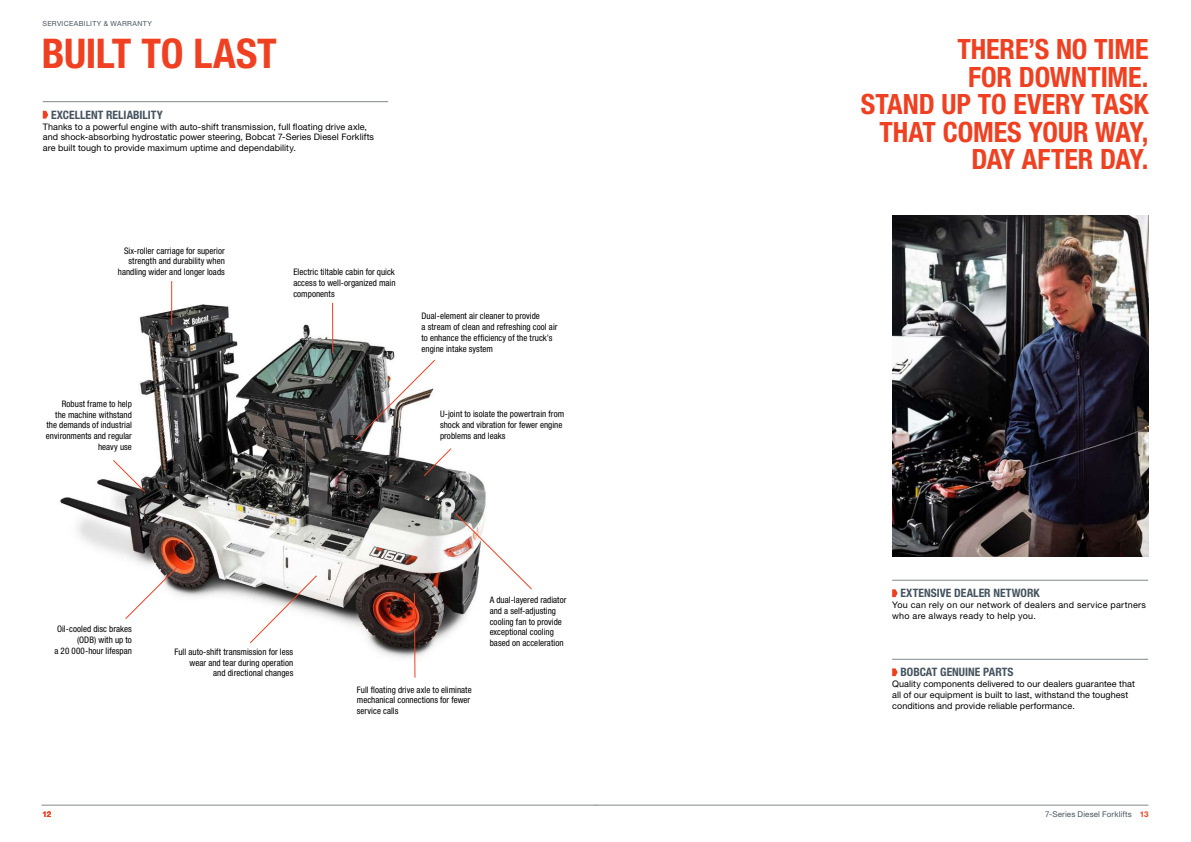
<style>
.page{position:relative;width:1191px;height:842px;background:#fff}
.page>*{position:absolute;margin:0;border:0;box-sizing:border-box;transform-origin:0 0}
.t1{font:700 condensed 41px "Helvetica Neue LT Pro";color:#ef4122}
.t2{font:700 condensed 28px/27.6px "Helvetica Neue LT Pro";letter-spacing:-.005em;color:#ef4122}
.t3{font:700 condensed 11.6px "Helvetica Neue LT Pro";color:#45545f}
.t4{font:condensed 9px/10.8px "Helvetica Neue LT Pro";letter-spacing:.005em;color:#000}
.t5{font:9px/10.8px "Helvetica Neue LT Pro";letter-spacing:.01em;color:#000}
.t6{font:9px/10.8px "Helvetica Neue LT Pro";letter-spacing:.03em;color:#000}
.t7{font:8px "Helvetica Neue LT Pro";letter-spacing:.015em;color:#45545f}
.t8{font:700 8px "Helvetica Neue LT Pro";color:#ef4122}
.t9{font:7px "Helvetica Neue LT Pro";letter-spacing:.05em;color:#45545f}
.s1{font-weight:700;color:#ef4122}
</style>
<div class="page">
<img style="left:60px;top:281px;width:472px;height:397px">
<hr style="left:595px;top:805px;width:553px;height:1px;background:#7e878c">
<img style="left:892px;top:216px;width:256px;height:340px">
<hr style="left:42px;top:805px;width:554px;height:1px;background:#7e878c">
<hr style="left:43px;top:102px;width:345px;height:1px;background:#7e878c">
<svg style="left:43px;top:111px;width:5px;height:8px"></svg>
<hr style="left:892px;top:659px;width:256px;height:1px;background:#7e878c">
<svg style="left:892px;top:668px;width:5px;height:8px"></svg>
<hr style="left:892px;top:580px;width:256px;height:1px;background:#7e878c">
<svg style="left:892px;top:589px;width:5px;height:8px"></svg>
<hr style="left:171px;top:281px;width:1px;height:44px;background:#ef4122">
<svg style="left:424px;top:448px;width:27px;height:28px"></svg>
<svg style="left:455px;top:513px;width:77px;height:76px"></svg>
<svg style="left:355px;top:360px;width:80px;height:80px"></svg>
<svg style="left:113px;top:460px;width:32px;height:32px"></svg>
<svg style="left:125px;top:566px;width:53px;height:53px"></svg>
<svg style="left:414px;top:593px;width:1px;height:85px"></svg>
<svg style="left:250px;top:575px;width:67px;height:68px"></svg>
<hr style="left:332px;top:303px;width:1px;height:49px;background:#ef4122">
<p class="t9" style="left:43px;top:19px;width:111px">SERVICEABILITY &amp; WARRANTY</p>
<h1 class="t1" style="left:42px;top:29px;width:173px">BUILT TO LAST</h1>
<h2 class="t2" style="left:968px;top:35px;width:180px;text-indent:-11px">THERE’S NO TIME<br>FOR</h2>
<h2 class="t2" style="left:1019px;top:62px;width:131px">DOWNTIME.</h2>
<h2 class="t2" style="left:861px;top:90px;width:289px">STAND UP TO EVERY TASK</h2>
<h2 class="t2" style="left:879px;top:118px;width:270px">THAT COMES YOUR WAY,</h2>
<h2 class="t2" style="left:971px;top:145px;width:66px">DAY AFTER</h2>
<h2 class="t2" style="left:1100px;top:145px;width:50px">DAY.</h2>
<p class="t3" style="left:51px;top:108px;width:113px">EXCELLENT RELIABILITY</p>
<p class="t5" style="left:43px;top:121px;width:333px">Thanks to a powerful engine with auto-shift transmission, full floating drive axle, and shock-absorbing hydrostatic power steering, Bobcat 7-Series Diesel Forklifts are built tough to provide maximum uptime and dependability.</p>
<p class="t4" style="left:118px;top:245px;width:109px;text-align:right">Six-roller carriage for superior strength and durability when handling wider and longer loads</p>
<p class="t4" style="left:46px;top:398px;width:87px;text-align:right">Robust frame to help<br>the machine withstand the demands of industrial environments and regular heavy use</p>
<p class="t4" style="left:293px;top:266px;width:104px;text-align:justify">Electric tiltable cabin for quick access to well-organized main components</p>
<p class="t4" style="left:421px;top:311px;width:137px">Dual-element air cleaner to provide<br>a stream of clean and refreshing cool air to enhance the efficiency of the truck’s engine intake system</p>
<p class="t4" style="left:440px;top:409px;width:126px">U-joint to isolate the powertrain from shock and vibration for fewer engine problems and leaks</p>
<p class="t4" style="left:54px;top:624px;width:79px;text-align:right">Oil-cooled disc brakes (ODB) with up to<br>a 20 000-hour lifespan</p>
<p class="t4" style="left:174px;top:646px;width:120px;text-align:right">Full auto-shift transmission for less wear and tear during operation<br>and directional changes</p>
<p class="t4" style="left:490px;top:594px;width:78px">A dual-layered radiator and a self-adjusting cooling fan to provide exceptional cooling based on acceleration</p>
<p class="t8" style="left:43px;top:809px;width:10px">12</p>
<p class="t4" style="left:357px;top:684px;width:116px">Full floating drive axle to eliminate mechanical connections for fewer service calls</p>
<p class="t3" style="left:900px;top:586px;width:141px">EXTENSIVE DEALER NETWORK</p>
<p class="t6" style="left:892px;top:599px;width:255px">You can rely on our network of dealers and service partners who are always ready to help you.</p>
<p class="t3" style="left:900px;top:665px;width:115px">BOBCAT GENUINE PARTS</p>
<p class="t5" style="left:892px;top:678px;width:244px">Quality components delivered to our dealers guarantee that all of our equipment is built to last, withstand the toughest conditions and provide reliable performance.</p>
<p class="t7" style="left:1045px;top:810px;width:105px">7-Series Diesel Forklifts <span class="s1">13</span></p>
</div>
